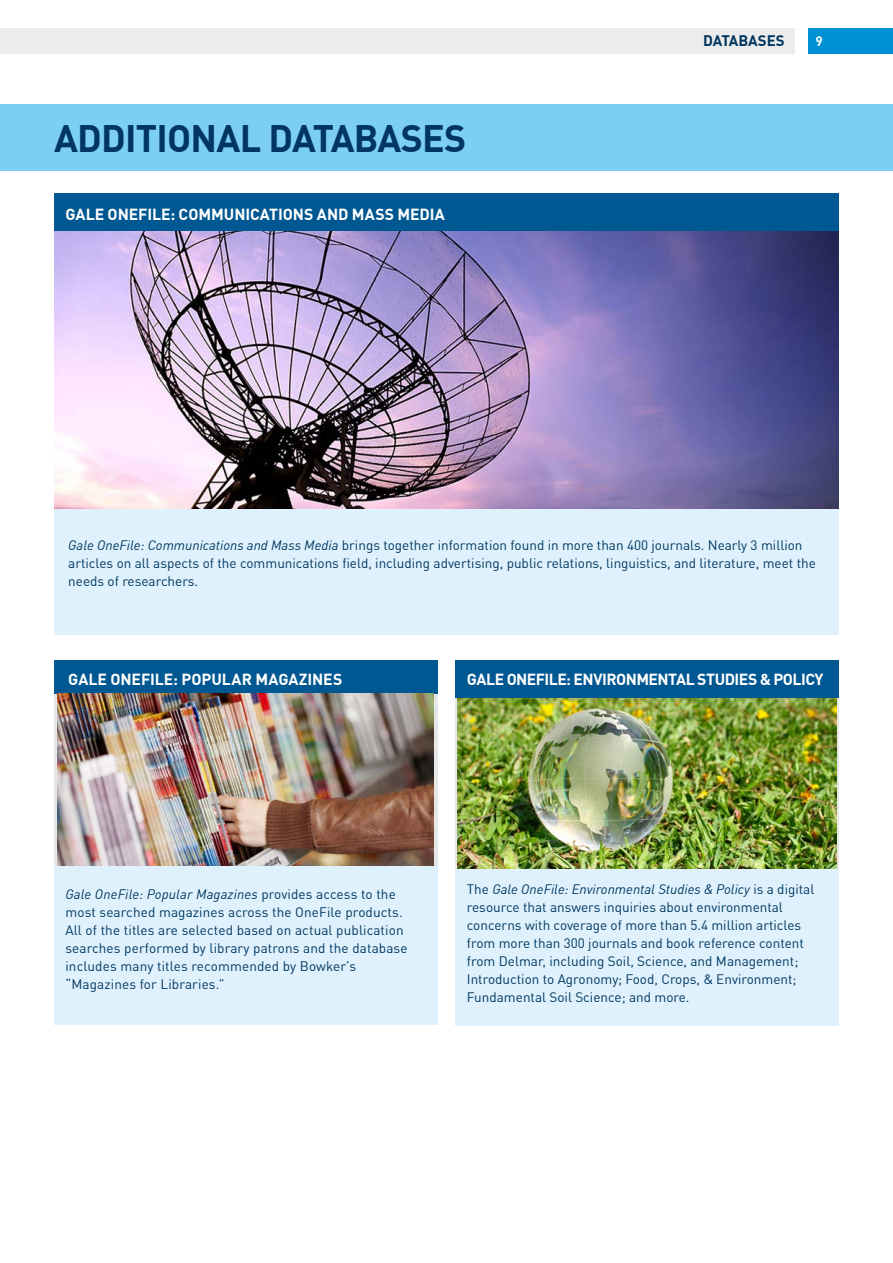
<style>
.page{position:relative;width:893px;height:1263px;background:#fff}
.page>*{position:absolute;margin:0;border:0;box-sizing:border-box;transform-origin:0 0}
.t1{font:700 37.5px "DIN Offc";letter-spacing:-.02em;color:#00365f}
.t2{font:700 15.75px "DIN Offc";letter-spacing:-.01em;color:#fff}
.t3{font:700 15.75px "DIN Offc";letter-spacing:-.035em;color:#fff}
.t4{font:700 15px "DIN Offc";letter-spacing:-.005em;color:#00365f}
.t5{font:13.5px/18px "DIN Offc";color:#00365f}
.t6{font:700 13.5px "DIN Offc";color:#fff}
.s1{font-style:italic}
</style>
<div class="page">
<div style="left:808px;top:28px;width:85px;height:26px;background:#0090d4"></div>
<div style="left:0;top:28px;width:795px;height:26px;background:#ececec"></div>
<div style="left:455px;top:770px;width:384px;height:255px;background:#def1fd"></div>
<div style="left:54px;top:684px;width:383px;height:340px;background:#def1fd"></div>
<div style="left:455px;top:660px;width:384px;height:38px;background:#005892"></div>
<div style="left:54px;top:660px;width:383px;height:39px;background:#005892"></div>
<div style="left:54px;top:193px;width:785px;height:39px;background:#005892"></div>
<div style="left:0;top:104px;width:893px;height:67px;background:#7ccef3"></div>
<img style="left:58px;top:694px;width:376px;height:172px">
<img style="left:458px;top:698px;width:379px;height:171px">
<div style="left:54px;top:303px;width:785px;height:332px;background:#def1fd"></div>
<img style="left:54px;top:232px;width:785px;height:276px">
<h1 class="t1" style="left:54px;top:114px;width:414px">ADDITIONAL DATABASES</h1>
<p class="t2" style="left:65px;top:204px;width:381px">GALE ONEFILE: COMMUNICATIONS AND MASS MEDIA</p>
<p class="t4" style="left:703px;top:31px;width:83px">DATABASES</p>
<p class="t6" style="left:815px;top:32px;width:9px">9</p>
<p class="t5" style="left:68px;top:536px;width:749px"><span class="s1">Gale OneFile: Communications and Mass Media</span> brings together information found in more than 400 journals. Nearly 3 million articles on all aspects of the communications field, including advertising, public relations, linguistics, and literature, meet the needs of researchers.</p>
<p class="t2" style="left:68px;top:669px;width:276px">GALE ONEFILE: POPULAR MAGAZINES</p>
<p class="t3" style="left:467px;top:669px;width:358px">GALE ONEFILE: ENVIRONMENTAL STUDIES &amp; POLICY</p>
<p class="t5" style="left:65px;top:885px;width:344px"><span class="s1">Gale OneFile: Popular Magazines</span> provides access to the most searched magazines across the OneFile products.<br>All of the titles are selected based on actual publication searches performed by library patrons and the database includes many titles recommended by Bowker’s “Magazines for Libraries.”</p>
<p class="t5" style="left:467px;top:880px;width:349px">The <span class="s1">Gale OneFile: Environmental Studies &amp; Policy</span> is a digital resource that answers inquiries about environmental concerns with coverage of more than 5.4 million articles from more than 300 journals and book reference content from Delmar, including Soil, Science, and Management; Introduction to Agronomy; Food, Crops, &amp; Environment; Fundamental Soil Science; and more.</p>
</div>
